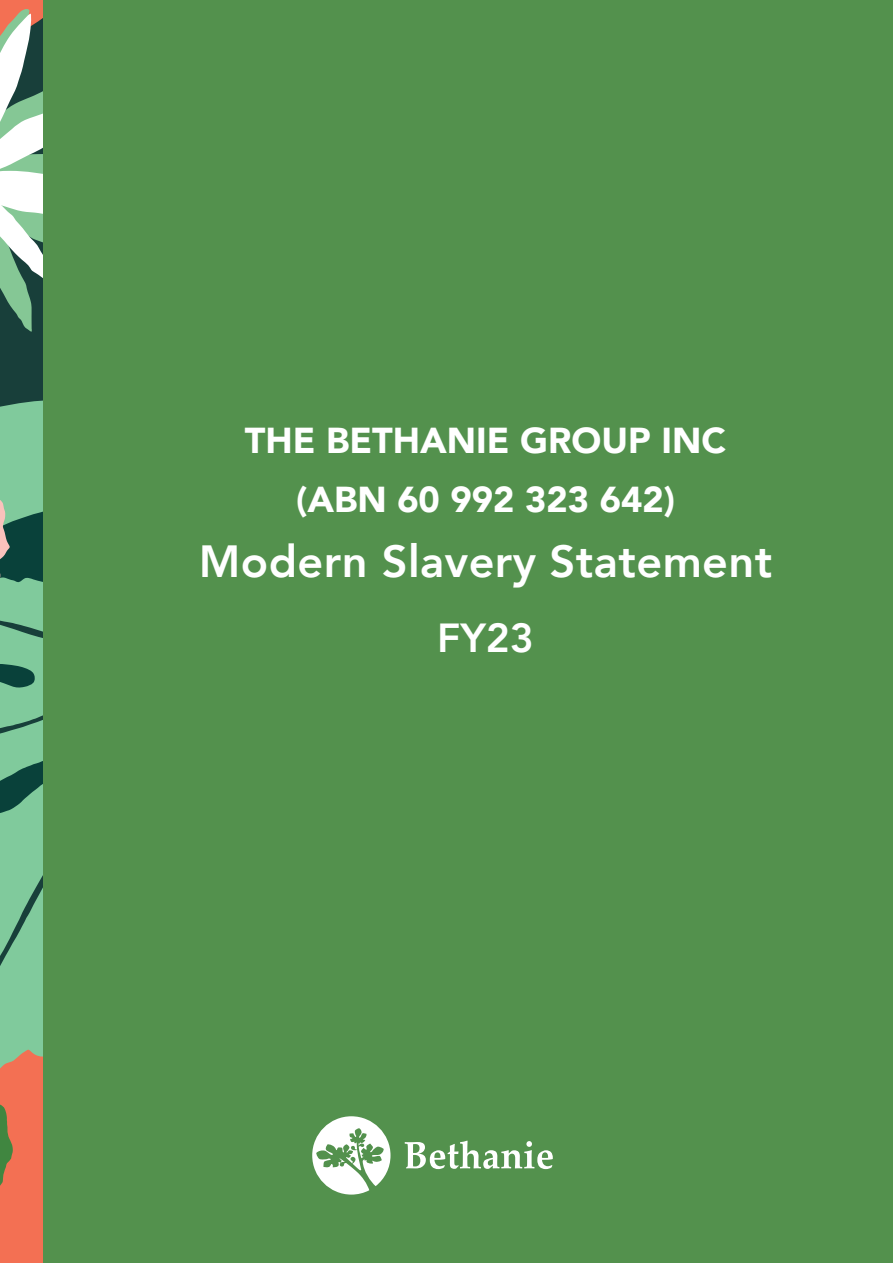
<style>
.page{position:relative;width:893px;height:1263px;background:#53914d}
.page>*{position:absolute;margin:0;border:0;box-sizing:border-box;transform-origin:0 0}
.t1{font:800 45px "Avenir";letter-spacing:.01em;color:#fff}
.t2{font:800 40.5px "Avenir";color:#fff}
.t3{font:900 36px/58.5px "Avenir";color:#fff;text-align:center}
</style>
<div class="page">
<svg style="left:312px;top:1116px;width:78px;height:78px"></svg>
<svg style="left:405px;top:1140px;width:148px;height:29px"></svg>
<svg style="left:0;top:0;width:42px;height:1263px"></svg>
<p class="t3" style="left:245px;top:411px;width:483px">THE BETHANIE GROUP INC (ABN 60 992 323 642)</p>
<p class="t1" style="left:199px;top:527px;width:575px">Modern Slavery Statement</p>
<p class="t2" style="left:437px;top:606px;width:98px">FY23</p>
</div>
